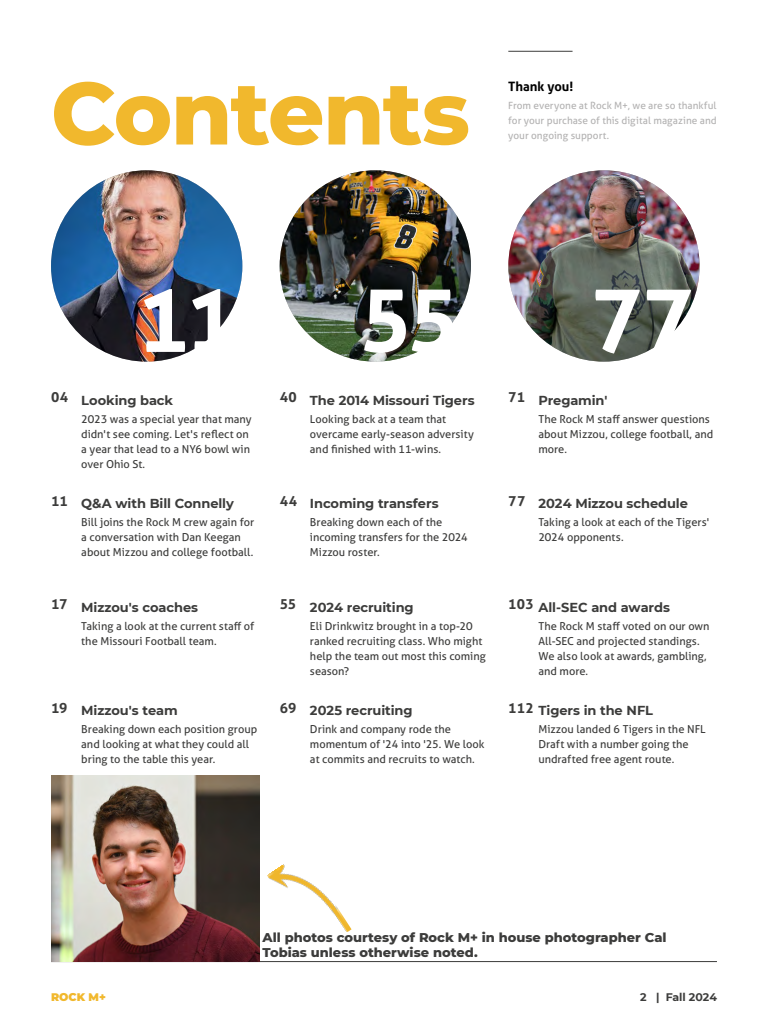
<style>
.page{position:relative;width:768px;height:1024px;background:#fff}
.page>*{position:absolute;margin:0;border:0;box-sizing:border-box;transform-origin:0 0}
.t1{font:800 88px "Montserrat";letter-spacing:-.015em;color:#f1b82d}
.t2{font:700 88px "Aller";color:#fff}
.t3{font:700 14px "Aller";letter-spacing:.01em;color:#3c3c3b}
.t4{font:700 13px "Montserrat";letter-spacing:-.005em;color:#3c3c3b}
.t5{font:800 13px/15px "Montserrat";color:#3c3c3b}
.t6{font:700 13px "Aller";color:#000}
.t7{font:11px/15px "Aller";color:#3c3c3b}
.t8{font:700 11px "Montserrat";color:#3c3c3b}
.t9{font:900 11px "Montserrat";color:#f1b82d}
.t10{font:10px/15px "Aller";letter-spacing:.005em;color:#b3b2b2;text-align:justify}
</style>
<div class="page">
<hr style="left:51px;top:961px;width:666px;height:1px;background:#3c3c3b">
<hr style="left:508px;top:51px;width:65px;height:1px;background:#3c3c3b">
<img style="left:51px;top:776px;width:209px;height:186px">
<img style="left:508px;top:170px;width:192px;height:192px;border-radius:96px">
<img style="left:280px;top:170px;width:191px;height:192px;border-radius:96px">
<img style="left:51px;top:170px;width:191px;height:192px;border-radius:96px">
<img style="left:267px;top:864px;width:85px;height:68px">
<h1 class="t1" style="left:51px;top:49px;width:421px">Contents</h1>
<p class="t6" style="left:508px;top:78px;width:67px">Thank you!</p>
<p class="t10" style="left:508px;top:98px;width:210px">From everyone at Rock M+, we are so thankful for your purchase of this digital magazine and your ongoing support.</p>
<h1 class="t2" style="left:137px;top:265px;width:103px">11</h1>
<h1 class="t2" style="left:359px;top:265px;width:102px">55</h1>
<h1 class="t2" style="left:590px;top:265px;width:106px">77</h1>
<p class="t3" style="left:51px;top:388px;width:19px">04</p>
<p class="t3" style="left:51px;top:492px;width:18px">11</p>
<p class="t4" style="left:81px;top:391px;width:93px">Looking back</p>
<p class="t7" style="left:81px;top:411px;width:172px">2023 was a special year that many didn't see coming. Let's reflect on a year that lead to a NY6 bowl win over Ohio St.</p>
<p class="t4" style="left:81px;top:494px;width:154px">Q&amp;A with Bill Connelly</p>
<p class="t7" style="left:81px;top:515px;width:174px">Bill joins the Rock M crew again for a conversation with Dan Keegan about Mizzou and college football.</p>
<p class="t3" style="left:280px;top:388px;width:19px">40</p>
<p class="t4" style="left:310px;top:391px;width:166px">The 2014 Missouri Tigers</p>
<p class="t7" style="left:310px;top:411px;width:166px">Looking back at a team that overcame early-season adversity and finished with 11-wins.</p>
<p class="t3" style="left:280px;top:492px;width:19px">44</p>
<p class="t4" style="left:310px;top:494px;width:130px">Incoming transfers</p>
<p class="t7" style="left:310px;top:515px;width:159px">Breaking down each of the incoming transfers for the 2024<br>Mizzou roster.</p>
<p class="t3" style="left:508px;top:388px;width:18px">71</p>
<p class="t4" style="left:538px;top:391px;width:70px">Pregamin'</p>
<p class="t7" style="left:538px;top:411px;width:176px">The Rock M staff answer questions about Mizzou, college football, and more.</p>
<p class="t3" style="left:508px;top:492px;width:19px">77</p>
<p class="t4" style="left:538px;top:494px;width:151px">2024 Mizzou schedule</p>
<p class="t7" style="left:538px;top:515px;width:172px">Taking a look at each of the Tigers'<br>2024 opponents.</p>
<p class="t3" style="left:51px;top:595px;width:18px">17</p>
<p class="t4" style="left:81px;top:598px;width:118px">Mizzou's coaches</p>
<p class="t7" style="left:81px;top:618px;width:175px">Taking a look at the current staff of the Missouri Football team.</p>
<p class="t3" style="left:51px;top:699px;width:18px">19</p>
<p class="t4" style="left:81px;top:701px;width:98px">Mizzou's team</p>
<p class="t7" style="left:81px;top:722px;width:177px">Breaking down each position group and looking at what they could all bring to the table this year.</p>
<p class="t3" style="left:280px;top:595px;width:18px">55</p>
<p class="t3" style="left:280px;top:699px;width:18px">69</p>
<p class="t4" style="left:310px;top:598px;width:105px">2024 recruiting</p>
<p class="t7" style="left:310px;top:618px;width:177px">Eli Drinkwitz brought in a top-20 ranked recruiting class. Who might help the team out most this coming season?</p>
<p class="t4" style="left:310px;top:701px;width:104px">2025 recruiting</p>
<p class="t7" style="left:310px;top:722px;width:176px">Drink and company rode the momentum of '24 into '25. We look at commits and recruits to watch.</p>
<p class="t3" style="left:508px;top:595px;width:27px">103</p>
<p class="t4" style="left:538px;top:598px;width:133px">All-SEC and awards</p>
<p class="t7" style="left:538px;top:618px;width:173px">The Rock M staff voted on our own<br>All-SEC and projected standings.<br>We also look at awards, gambling, and more.</p>
<p class="t3" style="left:508px;top:699px;width:27px">112</p>
<p class="t4" style="left:538px;top:701px;width:116px">Tigers in the NFL</p>
<p class="t7" style="left:538px;top:722px;width:169px">Mizzou landed 6 Tigers in the NFL<br>Draft with a number going the undrafted free agent route.</p>
<p class="t5" style="left:263px;top:929px;width:406px">All photos courtesy of Rock M+ in house photographer Cal<br>Tobias unless otherwise noted.</p>
<p class="t9" style="left:51px;top:989px;width:56px">ROCK M+</p>
<p class="t8" style="left:640px;top:989px;width:78px">2 | Fall 2024</p>
</div>
